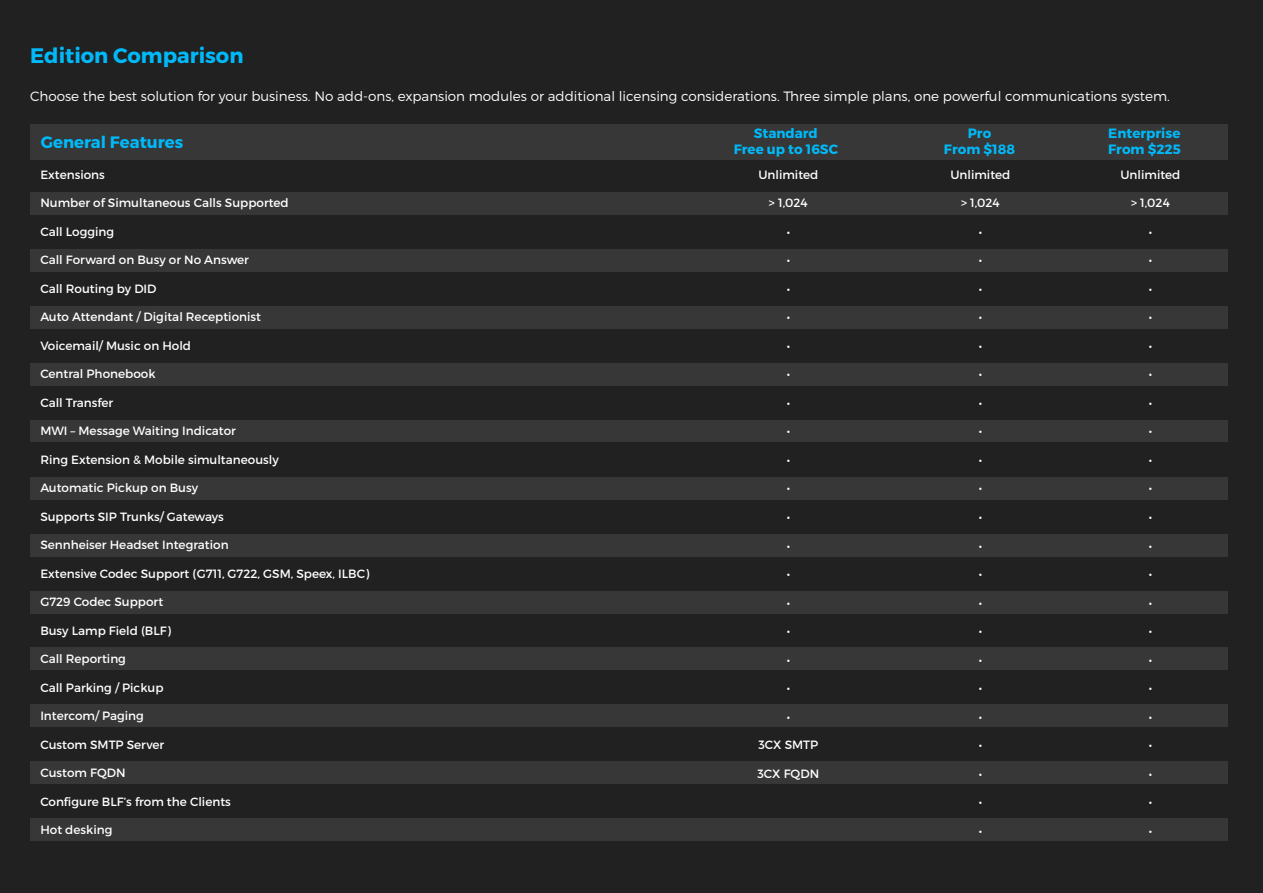
<style>
.page{position:relative;width:1263px;height:893px;background:#212121}
.page>*{position:absolute;margin:0;border:0;box-sizing:border-box;transform-origin:0 0}
.t1{font:700 21px "Montserrat";color:#00b9f9}
.t2{font:700 16.5px "Montserrat";color:#00b9f9}
.t3{font:300 13.5px "Montserrat";color:#fff}
.t4{font:700 13.5px/16.2px "Montserrat";color:#00b9f9;text-align:center}
.t5{font:12px "Montserrat";color:#fff}
</style>
<div class="page">
<div style="left:30px;top:124px;width:1198px;height:35px;background:#373737"></div>
<div style="left:30px;top:193px;width:1198px;height:22px;background:#373737"></div>
<div style="left:30px;top:250px;width:1198px;height:22px;background:#373737"></div>
<div style="left:30px;top:306px;width:1198px;height:22px;background:#373737"></div>
<div style="left:30px;top:363px;width:1198px;height:22px;background:#373737"></div>
<div style="left:30px;top:420px;width:1198px;height:22px;background:#373737"></div>
<div style="left:30px;top:477px;width:1198px;height:22px;background:#373737"></div>
<div style="left:30px;top:534px;width:1198px;height:22px;background:#373737"></div>
<div style="left:30px;top:591px;width:1198px;height:22px;background:#373737"></div>
<div style="left:30px;top:648px;width:1198px;height:22px;background:#373737"></div>
<div style="left:30px;top:705px;width:1198px;height:22px;background:#373737"></div>
<div style="left:30px;top:762px;width:1198px;height:22px;background:#373737"></div>
<div style="left:30px;top:819px;width:1198px;height:22px;background:#373737"></div>
<h1 class="t1" style="left:30px;top:43px;width:215px">Edition Comparison</h1>
<p class="t3" style="left:30px;top:88px;width:1141px">Choose the best solution for your business. No add-ons, expansion modules or additional licensing considerations. Three simple plans, one powerful communications system.</p>
<h2 class="t2" style="left:41px;top:132px;width:144px">General Features</h2>
<p class="t5" style="left:40px;top:167px;width:66px">Extensions</p>
<p class="t5" style="left:40px;top:195px;width:250px">Number of Simultaneous Calls Supported</p>
<p class="t5" style="left:40px;top:224px;width:75px">Call Logging</p>
<p class="t5" style="left:40px;top:252px;width:210px">Call Forward on Busy or No Answer</p>
<p class="t5" style="left:40px;top:281px;width:118px">Call Routing by DID</p>
<p class="t5" style="left:40px;top:309px;width:222px">Auto Attendant / Digital Receptionist</p>
<p class="t5" style="left:40px;top:338px;width:152px">Voicemail/ Music on Hold</p>
<p class="t5" style="left:40px;top:366px;width:117px">Central Phonebook</p>
<p class="t5" style="left:40px;top:395px;width:74px">Call Transfer</p>
<p class="t5" style="left:40px;top:423px;width:197px">MWI – Message Waiting Indicator</p>
<p class="t5" style="left:40px;top:452px;width:240px">Ring Extension &amp; Mobile simultaneously</p>
<p class="t5" style="left:40px;top:480px;width:159px">Automatic Pickup on Busy</p>
<p class="t5" style="left:40px;top:509px;width:185px">Supports SIP Trunks/ Gateways</p>
<p class="t5" style="left:40px;top:537px;width:190px">Sennheiser Headset Integration</p>
<p class="t5" style="left:40px;top:566px;width:330px">Extensive Codec Support (G711, G722, GSM, Speex, ILBC)</p>
<p class="t5" style="left:40px;top:594px;width:124px">G729 Codec Support</p>
<p class="t5" style="left:40px;top:623px;width:132px">Busy Lamp Field (BLF)</p>
<p class="t5" style="left:40px;top:651px;width:87px">Call Reporting</p>
<p class="t5" style="left:40px;top:680px;width:125px">Call Parking / Pickup</p>
<p class="t5" style="left:40px;top:708px;width:105px">Intercom/ Paging</p>
<p class="t5" style="left:40px;top:737px;width:125px">Custom SMTP Server</p>
<p class="t5" style="left:40px;top:765px;width:87px">Custom FQDN</p>
<p class="t5" style="left:40px;top:794px;width:192px">Configure BLF’s from the Clients</p>
<p class="t5" style="left:40px;top:822px;width:74px">Hot desking</p>
<p class="t4" style="left:734px;top:125px;width:106px">Standard<br>Free up to 16SC</p>
<p class="t4" style="left:944px;top:125px;width:73px">Pro<br>From $188</p>
<p class="t4" style="left:1108px;top:125px;width:74px;text-align:left">Enterprise<br>From $225</p>
<p class="t5" style="left:758px;top:167px;width:62px">Unlimited</p>
<p class="t5" style="left:769px;top:196px;width:40px">&gt; 1,024</p>
<p class="t5" style="left:787px;top:224px;width:5px">•</p>
<p class="t5" style="left:787px;top:253px;width:5px">•</p>
<p class="t5" style="left:787px;top:281px;width:5px">•</p>
<p class="t5" style="left:787px;top:310px;width:5px">•</p>
<p class="t5" style="left:787px;top:338px;width:5px">•</p>
<p class="t5" style="left:787px;top:367px;width:5px">•</p>
<p class="t5" style="left:787px;top:395px;width:5px">•</p>
<p class="t5" style="left:787px;top:424px;width:5px">•</p>
<p class="t5" style="left:787px;top:452px;width:5px">•</p>
<p class="t5" style="left:787px;top:481px;width:5px">•</p>
<p class="t5" style="left:787px;top:509px;width:5px">•</p>
<p class="t5" style="left:787px;top:538px;width:5px">•</p>
<p class="t5" style="left:787px;top:566px;width:5px">•</p>
<p class="t5" style="left:787px;top:595px;width:5px">•</p>
<p class="t5" style="left:787px;top:623px;width:5px">•</p>
<p class="t5" style="left:787px;top:652px;width:5px">•</p>
<p class="t5" style="left:787px;top:680px;width:5px">•</p>
<p class="t5" style="left:787px;top:709px;width:5px">•</p>
<p class="t5" style="left:758px;top:737px;width:61px">3CX SMTP</p>
<p class="t5" style="left:757px;top:766px;width:63px">3CX FQDN</p>
<p class="t5" style="left:950px;top:167px;width:62px">Unlimited</p>
<p class="t5" style="left:961px;top:196px;width:40px">&gt; 1,024</p>
<p class="t5" style="left:979px;top:224px;width:5px">•</p>
<p class="t5" style="left:979px;top:253px;width:5px">•</p>
<p class="t5" style="left:979px;top:281px;width:5px">•</p>
<p class="t5" style="left:979px;top:310px;width:5px">•</p>
<p class="t5" style="left:979px;top:338px;width:5px">•</p>
<p class="t5" style="left:979px;top:367px;width:5px">•</p>
<p class="t5" style="left:979px;top:395px;width:5px">•</p>
<p class="t5" style="left:979px;top:424px;width:5px">•</p>
<p class="t5" style="left:979px;top:452px;width:5px">•</p>
<p class="t5" style="left:979px;top:481px;width:5px">•</p>
<p class="t5" style="left:979px;top:509px;width:5px">•</p>
<p class="t5" style="left:979px;top:538px;width:5px">•</p>
<p class="t5" style="left:979px;top:566px;width:5px">•</p>
<p class="t5" style="left:979px;top:595px;width:5px">•</p>
<p class="t5" style="left:979px;top:623px;width:5px">•</p>
<p class="t5" style="left:979px;top:652px;width:5px">•</p>
<p class="t5" style="left:979px;top:680px;width:5px">•</p>
<p class="t5" style="left:979px;top:709px;width:5px">•</p>
<p class="t5" style="left:979px;top:737px;width:5px">•</p>
<p class="t5" style="left:979px;top:766px;width:5px">•</p>
<p class="t5" style="left:979px;top:794px;width:5px">•</p>
<p class="t5" style="left:979px;top:823px;width:5px">•</p>
<p class="t5" style="left:1120px;top:167px;width:62px">Unlimited</p>
<p class="t5" style="left:1131px;top:196px;width:40px">&gt; 1,024</p>
<p class="t5" style="left:1149px;top:224px;width:5px">•</p>
<p class="t5" style="left:1149px;top:253px;width:5px">•</p>
<p class="t5" style="left:1149px;top:281px;width:5px">•</p>
<p class="t5" style="left:1149px;top:310px;width:5px">•</p>
<p class="t5" style="left:1149px;top:338px;width:5px">•</p>
<p class="t5" style="left:1149px;top:367px;width:5px">•</p>
<p class="t5" style="left:1149px;top:395px;width:5px">•</p>
<p class="t5" style="left:1149px;top:424px;width:5px">•</p>
<p class="t5" style="left:1149px;top:452px;width:5px">•</p>
<p class="t5" style="left:1149px;top:481px;width:5px">•</p>
<p class="t5" style="left:1149px;top:509px;width:5px">•</p>
<p class="t5" style="left:1149px;top:538px;width:5px">•</p>
<p class="t5" style="left:1149px;top:566px;width:5px">•</p>
<p class="t5" style="left:1149px;top:595px;width:5px">•</p>
<p class="t5" style="left:1149px;top:623px;width:5px">•</p>
<p class="t5" style="left:1149px;top:652px;width:5px">•</p>
<p class="t5" style="left:1149px;top:680px;width:5px">•</p>
<p class="t5" style="left:1149px;top:709px;width:5px">•</p>
<p class="t5" style="left:1149px;top:737px;width:5px">•</p>
<p class="t5" style="left:1149px;top:766px;width:5px">•</p>
<p class="t5" style="left:1149px;top:794px;width:5px">•</p>
<p class="t5" style="left:1149px;top:823px;width:5px">•</p>
</div>
